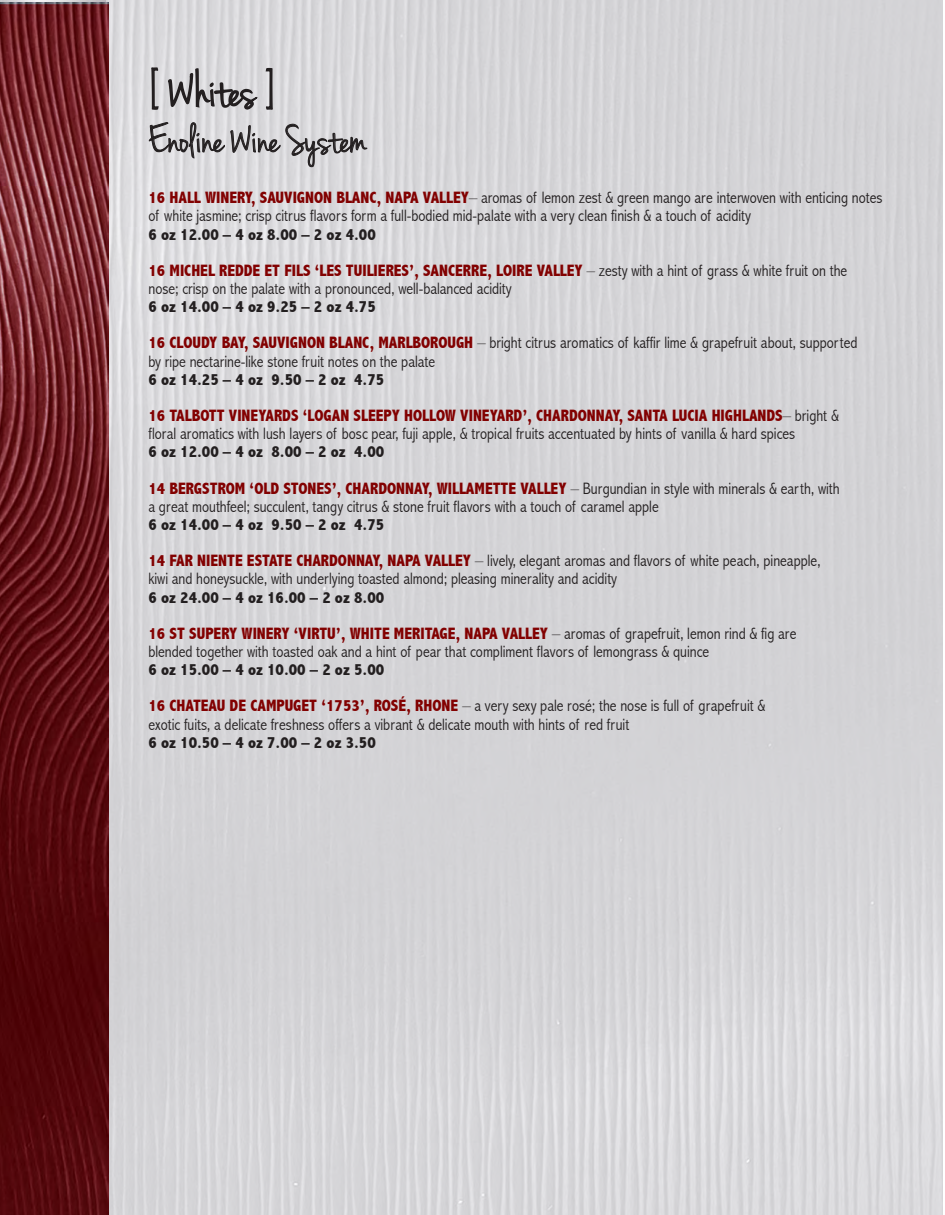
<style>
.page{position:relative;width:945px;height:1215px;background:#fff}
.page>*{position:absolute;margin:0;border:0;box-sizing:border-box;transform-origin:0 0}
.t1{font:51px "Jenna Sue";color:#231f20}
.t2{font:42px "Jenna Sue";color:#231f20}
.t3{font:300 condensed 16.5px/18.1px "Abadi";color:#231f20}
.t4{font:800 condensed 16.5px "Abadi";color:#231f20}
.s1{font-weight:800;color:#820101}
.s2{font-weight:800}
</style>
<div class="page">
<img style="left:106px;top:0;width:836px;height:1215px">
<svg style="left:148px;top:67px;width:220px;height:108px;background:#c6c5c8"></svg>
<img style="left:0;top:2px;width:108px;height:1213px">
<p class="t1" style="left:148px;top:62px;width:129px">[ Whites ]</p>
<p class="t2" style="left:148px;top:116px;width:219px">Enoline Wine System</p>
<p class="t3" style="left:148px;top:189px;width:736px"><span class="s1">16 HALL WINERY, SAUVIGNON BLANC, NAPA VALLEY</span>– aromas of lemon zest &amp; green mango are interwoven with enticing notes of white jasmine; crisp citrus flavors form a full-bodied mid-palate with a very clean finish &amp; a touch of acidity<br><span class="s2">6 oz 12.00 – 4 oz 8.00 – 2 oz 4.00</span></p>
<p class="t3" style="left:148px;top:261px;width:700px"><span class="s1">16 MICHEL REDDE ET FILS ‘LES TUILIERES’, SANCERRE, LOIRE VALLEY</span> – zesty with a hint of grass &amp; white fruit on the nose; crisp on the palate with a pronounced, well-balanced acidity</p>
<p class="t4" style="left:149px;top:297px;width:229px">6 oz 14.00 – 4 oz 9.25 – 2 oz 4.75</p>
<p class="t3" style="left:149px;top:334px;width:710px"><span class="s1">16 CLOUDY BAY, SAUVIGNON BLANC, MARLBOROUGH</span> – bright citrus aromatics of kaffir lime &amp; grapefruit about, supported by ripe nectarine-like stone fruit notes on the palate</p>
<p class="t4" style="left:149px;top:370px;width:237px">6 oz 14.25 – 4 oz 9.50 – 2 oz 4.75</p>
<p class="t3" style="left:149px;top:406px;width:692px"><span class="s1">16 TALBOTT VINEYARDS ‘LOGAN SLEEPY HOLLOW VINEYARD’, CHARDONNAY, SANTA LUCIA HIGHLANDS</span>– bright &amp; floral aromatics with lush layers of bosc pear, fuji apple, &amp; tropical fruits accentuated by hints of vanilla &amp; hard spices</p>
<p class="t4" style="left:149px;top:442px;width:237px">6 oz 12.00 – 4 oz 8.00 – 2 oz 4.00</p>
<p class="t3" style="left:149px;top:479px;width:693px"><span class="s1">14 BERGSTROM ‘OLD STONES’, CHARDONNAY, WILLAMETTE VALLEY</span> – Burgundian in style with minerals &amp; earth, with a great mouthfeel; succulent, tangy citrus &amp; stone fruit flavors with a touch of caramel apple</p>
<p class="t4" style="left:149px;top:515px;width:237px">6 oz 14.00 – 4 oz 9.50 – 2 oz 4.75</p>
<p class="t3" style="left:148px;top:552px;width:674px"><span class="s1">14 FAR NIENTE ESTATE CHARDONNAY, NAPA VALLEY</span> – lively, elegant aromas and flavors of white peach, pineapple, kiwi and honeysuckle, with underlying toasted almond; pleasing minerality and acidity</p>
<p class="t4" style="left:148px;top:587px;width:237px">6 oz 24.00 – 4 oz 16.00 – 2 oz 8.00</p>
<p class="t3" style="left:148px;top:624px;width:650px"><span class="s1">16 ST SUPERY WINERY ‘VIRTU’, WHITE MERITAGE, NAPA VALLEY</span> – aromas of grapefruit, lemon rind &amp; fig are blended together with toasted oak and a hint of pear that compliment flavors of lemongrass &amp; quince</p>
<p class="t4" style="left:148px;top:660px;width:237px">6 oz 15.00 – 4 oz 10.00 – 2 oz 5.00</p>
<p class="t3" style="left:148px;top:697px;width:618px"><span class="s1">16 CHATEAU DE CAMPUGET ‘1753’, ROSÉ, RHONE</span> – a very sexy pale rosé; the nose is full of grapefruit &amp; exotic fuits, a delicate freshness offers a vibrant &amp; delicate mouth with hints of red fruit</p>
<p class="t4" style="left:148px;top:733px;width:229px">6 oz 10.50 – 4 oz 7.00 – 2 oz 3.50</p>
</div>
